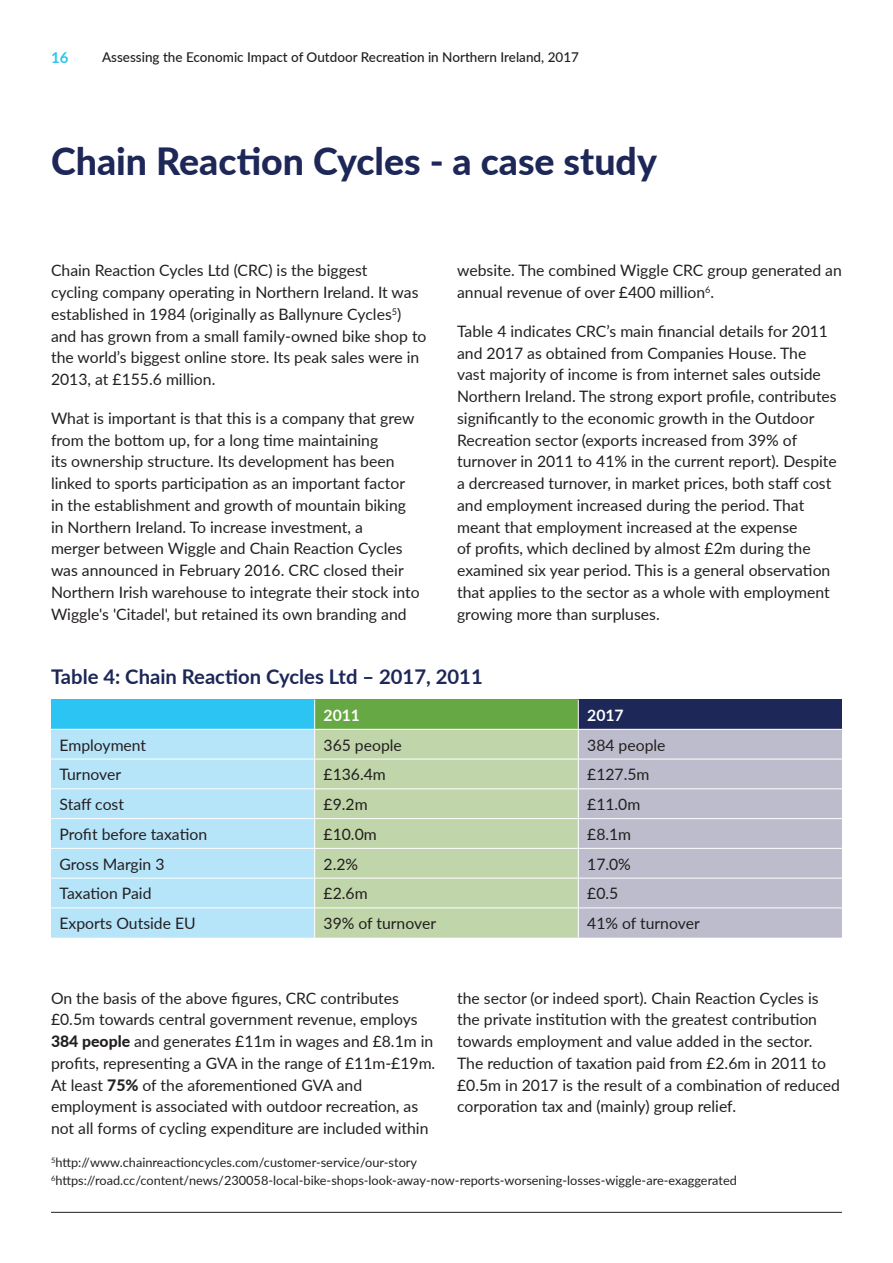
<style>
.page{position:relative;width:893px;height:1263px;background:#fff}
.page>*{position:absolute;margin:0;border:0;box-sizing:border-box;transform-origin:0 0}
.t1{font:800 37.5px "Lato";color:#1d2758}
.t2{font:700 20.25px "Lato";color:#1d2758}
.t3{font:15.75px/21.8px "Lato";color:#231f20}
.t4{font:700 15.75px "Lato";color:#fff}
.t5{font:700 15px "Lato";color:#2bc4f3}
.t6{font:500 13.5px "Lato";color:#231f20}
.t7{font:12.75px/18px "Lato";color:#231f20}
.s1{font-weight:800}
</style>
<div class="page">
<hr style="left:51px;top:1212px;width:791px;height:1px;background:#231f20">
<div style="left:51px;top:699px;width:264px;height:30px;background:#2bc4f3"></div>
<div style="left:315px;top:699px;width:263px;height:30px;background:#66a843"></div>
<div style="left:578px;top:699px;width:264px;height:30px;background:#1d2758"></div>
<div style="left:51px;top:730px;width:263px;height:208px;background:#b6e4f9"></div>
<div style="left:315px;top:730px;width:263px;height:208px;background:#c0d5aa"></div>
<div style="left:579px;top:730px;width:263px;height:208px;background:#bcbccc"></div>
<hr style="left:314px;top:699px;width:1px;height:30px;background:#fff">
<hr style="left:578px;top:699px;width:1px;height:30px;background:#fff">
<hr style="left:51px;top:759px;width:264px;height:1px;background:#fff">
<hr style="left:315px;top:759px;width:263px;height:1px;background:#fff">
<hr style="left:578px;top:759px;width:264px;height:1px;background:#fff">
<hr style="left:51px;top:788px;width:264px;height:1px;background:#fff">
<hr style="left:315px;top:788px;width:263px;height:1px;background:#fff">
<hr style="left:578px;top:788px;width:264px;height:1px;background:#fff">
<hr style="left:51px;top:818px;width:264px;height:1px;background:#fff">
<hr style="left:315px;top:818px;width:263px;height:1px;background:#fff">
<hr style="left:578px;top:818px;width:264px;height:1px;background:#fff">
<hr style="left:51px;top:848px;width:264px;height:1px;background:#fff">
<hr style="left:315px;top:848px;width:263px;height:1px;background:#fff">
<hr style="left:578px;top:848px;width:264px;height:1px;background:#fff">
<hr style="left:51px;top:878px;width:264px;height:1px;background:#fff">
<hr style="left:315px;top:878px;width:263px;height:1px;background:#fff">
<hr style="left:578px;top:878px;width:264px;height:1px;background:#fff">
<hr style="left:51px;top:907px;width:264px;height:1px;background:#fff">
<hr style="left:315px;top:907px;width:263px;height:1px;background:#fff">
<hr style="left:578px;top:907px;width:264px;height:1px;background:#fff">
<p class="t5" style="left:51px;top:47px;width:19px">16</p>
<p class="t6" style="left:102px;top:47px;width:478px">Assessing the Economic Impact of Outdoor Recreation in Northern Ireland, 2017</p>
<h1 class="t1" style="left:51px;top:133px;width:607px">Chain Reaction Cycles - a case study</h1>
<p class="t3" style="left:51px;top:259px;width:377px">Chain Reaction Cycles Ltd (CRC) is the biggest<br>cycling company operating in Northern Ireland. It was established in 1984 (originally as Ballynure Cycles<sup>5</sup>) and has grown from a small family-owned bike shop to the world’s biggest online store. Its peak sales were in 2013, at £155.6 million.</p>
<p class="t3" style="left:51px;top:407px;width:370px">What is important is that this is a company that grew from the bottom up, for a long time maintaining<br>its ownership structure. Its development has been linked to sports participation as an important factor in the establishment and growth of mountain biking in Northern Ireland. To increase investment, a<br>merger between Wiggle and Chain Reaction Cycles was announced in February 2016. CRC closed their Northern Irish warehouse to integrate their stock into Wiggle's 'Citadel', but retained its own branding and</p>
<p class="t3" style="left:457px;top:259px;width:386px">website. The combined Wiggle CRC group generated an annual revenue of over £400 million<sup>6</sup>.</p>
<p class="t3" style="left:457px;top:320px;width:381px">Table 4 indicates CRC’s main financial details for 2011 and 2017 as obtained from Companies House. The vast majority of income is from internet sales outside Northern Ireland. The strong export profile, contributes significantly to the economic growth in the Outdoor Recreation sector (exports increased from 39% of turnover in 2011 to 41% in the current report). Despite a dercreased turnover, in market prices, both staff cost and employment increased during the period. That meant that employment increased at the expense<br>of profits, which declined by almost £2m during the examined six year period. This is a general observation that applies to the sector as a whole with employment growing more than surpluses.</p>
<p class="t2" style="left:51px;top:662px;width:433px">Table 4: Chain Reaction Cycles Ltd – 2017, 2011</p>
<p class="t4" style="left:324px;top:703px;width:38px">2011</p>
<p class="t4" style="left:587px;top:703px;width:38px">2017</p>
<p class="t3" style="left:60px;top:733px;width:88px">Employment</p>
<p class="t3" style="left:324px;top:733px;width:80px">365 people</p>
<p class="t3" style="left:587px;top:733px;width:80px">384 people</p>
<p class="t3" style="left:60px;top:763px;width:63px">Turnover</p>
<p class="t3" style="left:324px;top:763px;width:64px">£136.4m</p>
<p class="t3" style="left:587px;top:763px;width:64px">£127.5m</p>
<p class="t3" style="left:60px;top:793px;width:66px">Staff cost</p>
<p class="t3" style="left:324px;top:793px;width:46px">£9.2m</p>
<p class="t3" style="left:587px;top:793px;width:55px">£11.0m</p>
<p class="t3" style="left:60px;top:822px;width:149px">Profit before taxation</p>
<p class="t3" style="left:324px;top:822px;width:55px">£10.0m</p>
<p class="t3" style="left:587px;top:822px;width:46px">£8.1m</p>
<p class="t3" style="left:60px;top:852px;width:107px">Gross Margin 3</p>
<p class="t3" style="left:324px;top:852px;width:36px">2.2%</p>
<p class="t3" style="left:587px;top:852px;width:45px">17.0%</p>
<p class="t3" style="left:60px;top:882px;width:93px">Taxation Paid</p>
<p class="t3" style="left:324px;top:882px;width:46px">£2.6m</p>
<p class="t3" style="left:587px;top:882px;width:33px">£0.5</p>
<p class="t3" style="left:60px;top:912px;width:138px">Exports Outside EU</p>
<p class="t3" style="left:324px;top:912px;width:114px">39% of turnover</p>
<p class="t3" style="left:587px;top:912px;width:114px">41% of turnover</p>
<p class="t3" style="left:51px;top:986px;width:386px">On the basis of the above figures, CRC contributes £0.5m towards central government revenue, employs <span class="s1">384 people</span> and generates £11m in wages and £8.1m in profits, representing a GVA in the range of £11m-£19m.<br>At least <span class="s1">75%</span> of the aforementioned GVA and employment is associated with outdoor recreation, as not all forms of cycling expenditure are included within</p>
<p class="t3" style="left:457px;top:986px;width:384px">the sector (or indeed sport). Chain Reaction Cycles is the private institution with the greatest contribution towards employment and value added in the sector.<br>The reduction of taxation paid from £2.6m in 2011 to £0.5m in 2017 is the result of a combination of reduced corporation tax and (mainly) group relief.</p>
<p class="t7" style="left:51px;top:1153px;width:687px"><sup>5</sup>http://www.chainreactioncycles.com/customer-service/our-story<br><sup>6</sup>https://road.cc/content/news/230058-local-bike-shops-look-away-now-reports-worsening-losses-wiggle-are-exaggerated</p>
</div>
